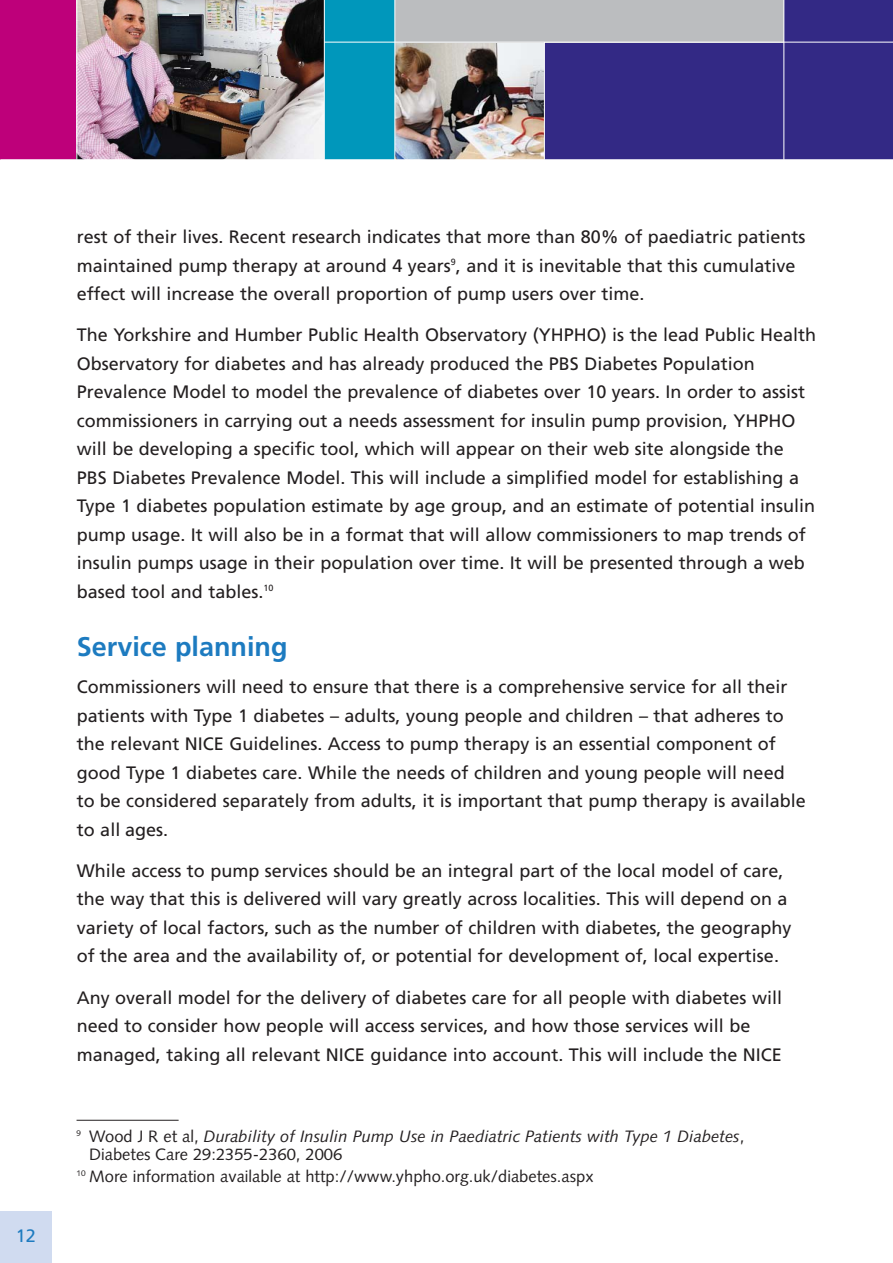
<style>
.page{position:relative;width:893px;height:1263px;background:#fff}
.page>*{position:absolute;margin:0;border:0;box-sizing:border-box;transform-origin:0 0}
.t1{font:700 27px "Frutiger";color:#1d7bc0}
.t2{font:18px/28.5px "Frutiger";color:#231f20}
.t3{font:18px "Frutiger";color:#1d7bc0}
.t4{font:italic 16.5px/18px "Syntax";color:#231f20}
.t5{font:16.5px "Syntax";color:#231f20}
.s1{font-style:normal}
</style>
<div class="page">
<div style="left:0;top:1212px;width:51px;height:51px;background:#d0dbf0"></div>
<img style="left:395px;top:43px;width:149px;height:116px">
<div style="left:545px;top:0;width:348px;height:160px;background:#332985"></div>
<div style="left:0;top:0;width:258px;height:160px;background:#be007a"></div>
<img style="left:77px;top:0;width:247px;height:159px">
<div style="left:395px;top:0;width:389px;height:42px;background:#bbbdbf"></div>
<div style="left:324px;top:0;width:71px;height:160px;background:#0097bb"></div>
<hr style="left:0;top:159px;width:893px;height:1px;background:#fff">
<hr style="left:324px;top:0;width:1px;height:160px;background:#fff">
<hr style="left:394px;top:0;width:1px;height:160px;background:#fff">
<hr style="left:783px;top:0;width:1px;height:160px;background:#fff">
<hr style="left:76px;top:0;width:1px;height:160px;background:#fff">
<hr style="left:77px;top:1120px;width:102px;height:1px;background:#231f20">
<hr style="left:324px;top:42px;width:569px;height:1px;background:#fff">
<p class="t3" style="left:16px;top:1228px;width:22px">12</p>
<p class="t2" style="left:77px;top:224px;width:730px">rest of their lives. Recent research indicates that more than 80% of paediatric patients maintained pump therapy at around 4 years<sup>9</sup>, and it is inevitable that this cumulative effect will increase the overall proportion of pump users over time.</p>
<p class="t2" style="left:77px;top:322px;width:741px">The Yorkshire and Humber Public Health Observatory (YHPHO) is the lead Public Health Observatory for diabetes and has already produced the PBS Diabetes Population Prevalence Model to model the prevalence of diabetes over 10 years. In order to assist commissioners in carrying out a needs assessment for insulin pump provision, YHPHO will be developing a specific tool, which will appear on their web site alongside the PBS Diabetes Prevalence Model. This will include a simplified model for establishing a Type 1 diabetes population estimate by age group, and an estimate of potential insulin pump usage. It will also be in a format that will allow commissioners to map trends of insulin pumps usage in their population over time. It will be presented through a web based tool and tables.<sup>10</sup></p>
<h1 class="t1" style="left:77px;top:636px;width:212px">Service planning</h1>
<p class="t2" style="left:77px;top:674px;width:731px">Commissioners will need to ensure that there is a comprehensive service for all their patients with Type 1 diabetes – adults, young people and children – that adheres to the relevant NICE Guidelines. Access to pump therapy is an essential component of good Type 1 diabetes care. While the needs of children and young people will need to be considered separately from adults, it is important that pump therapy is available to all ages.</p>
<p class="t2" style="left:77px;top:858px;width:716px">While access to pump services should be an integral part of the local model of care, the way that this is delivered will vary greatly across localities. This will depend on a variety of local factors, such as the number of children with diabetes, the geography of the area and the availability of, or potential for development of, local expertise.</p>
<p class="t2" style="left:77px;top:985px;width:707px">Any overall model for the delivery of diabetes care for all people with diabetes will need to consider how people will access services, and how those services will be managed, taking all relevant NICE guidance into account. This will include the NICE</p>
<p class="t4" style="left:89px;top:1129px;width:656px;text-indent:-13px"><sup>9</sup> <span class="s1">Wood J R et al,</span> Durability of Insulin Pump Use in Paediatric Patients with Type 1 Diabetes<span class="s1">,<br>Diabetes Care 29:2355-2360, 2006</span></p>
<p class="t5" style="left:77px;top:1170px;width:518px"><sup>10</sup> More information available at http://www.yhpho.org.uk/diabetes.aspx</p>
</div>
